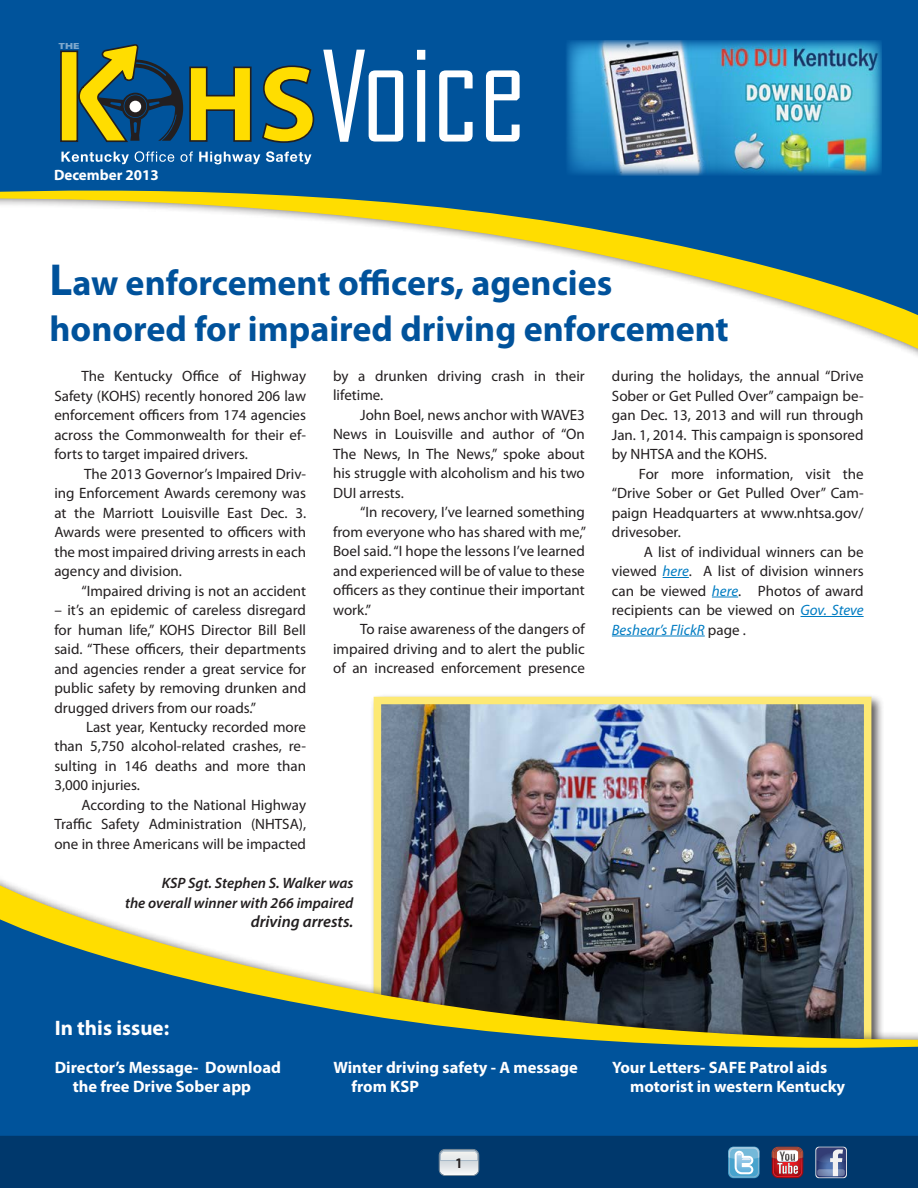
<style>
.page{position:relative;width:918px;height:1188px;background:#fff}
.page>*{position:absolute;margin:0;border:0;box-sizing:border-box;transform-origin:0 0}
.t1{font:700 36px/46.5px "Myriad Pro";color:#00529b}
.t2{font:700 21px "Myriad Pro";color:#fff}
.t3{font:700 16.5px/19.5px "Myriad Pro";color:#fff}
.t4{font:italic 600 16.5px "Myriad Pro";color:#231f20}
.t5{font:15px/19.5px "Myriad Pro";color:#231f20;text-align:justify}
.t6{font:italic 600 15px/19.5px "Myriad Pro";color:#231f20;text-align:right}
.t7{font:700 15px "Myriad Pro";color:#fff}
.t8{font:700 condensed 14.7px "Myriad Pro";color:#231f20}
.t9{font:900 semi-expanded 9.3px "Myriad Pro";color:#fff;scale:1.15 1}
.s1{font-size:45px}
.s2{font-style:italic;color:#007cc2}
</style>
<div class="page">
<div style="left:0;top:0;width:918px;height:1188px;background:#231f20;opacity:.75"></div>
<svg style="left:0;top:323px;width:918px;height:34px"></svg>
<svg style="left:0;top:0;width:918px;height:323px;fill:#00539b"></svg>
<img style="left:0;top:881px;width:918px;height:34px">
<svg style="left:0;top:915px;width:918px;height:221px;background:#3d687e"></svg>
<svg style="left:323px;top:50px;width:80px;height:92px"></svg>
<svg style="left:417px;top:50px;width:8px;height:92px"></svg>
<svg style="left:439px;top:70px;width:34px;height:72px"></svg>
<svg style="left:486px;top:70px;width:34px;height:72px"></svg>
<svg style="left:61px;top:152px;width:68px;height:12px"></svg>
<svg style="left:135px;top:151px;width:39px;height:11px"></svg>
<svg style="left:180px;top:152px;width:13px;height:10px"></svg>
<svg style="left:199px;top:152px;width:61px;height:12px"></svg>
<svg style="left:266px;top:151px;width:45px;height:13px"></svg>
<svg style="left:59px;top:43px;width:256px;height:101px;background:#53755a"></svg>
<svg style="left:663px;top:577px;width:26px;height:1px"></svg>
<svg style="left:712px;top:597px;width:26px;height:1px"></svg>
<hr style="left:801px;top:616px;width:63px;height:1px;background:#007cc2">
<hr style="left:612px;top:636px;width:93px;height:1px;background:#007cc2">
<div style="left:0;top:1136px;width:918px;height:52px;background:#00386c"></div>
<img style="left:566px;top:41px;width:316px;height:135px">
<svg style="left:439px;top:1149px;width:40px;height:27px"></svg>
<img style="left:440px;top:1156px;width:38px;height:5px">
<img style="left:440px;top:1151px;width:38px;height:5px">
<svg style="left:815px;top:1147px;width:32px;height:31px"></svg>
<svg style="left:816px;top:1147px;width:30px;height:30px"></svg>
<svg style="left:817px;top:1169px;width:28px;height:7px"></svg>
<svg style="left:772px;top:1147px;width:31px;height:31px"></svg>
<svg style="left:728px;top:1147px;width:32px;height:31px"></svg>
<svg style="left:728px;top:1147px;width:32px;height:30px"></svg>
<p class="t9" style="left:59px;top:41px;width:20px">THE</p>
<p class="t7" style="left:54px;top:166px;width:106px">December 2013</p>
<h1 class="t1" style="left:49px;top:260px;width:681px"><span class="s1">L</span>aw enforcement officers, agencies honored for impaired driving enforcement</h1>
<p class="t5" style="left:54px;top:367px;width:253px;text-indent:27px">The Kentucky Office of Highway Safety (KOHS) recently honored 206 law enforcement officers from 174 agencies across the Commonwealth for their ef&shy;forts to target impaired drivers.</p>
<p class="t5" style="left:54px;top:464px;width:253px;text-indent:30px">The 2013 Governor’s Impaired Driv&shy;ing Enforcement Awards ceremony was at the Marriott Louisville East Dec. 3.<br>Awards were presented to officers with the most impaired driving arrests in each agency and division.</p>
<p class="t5" style="left:81px;top:581px;width:226px">“Impaired driving is not an accident</p>
<p class="t5" style="left:54px;top:601px;width:253px">– it’s an epidemic of careless disregard for human life,” KOHS Director Bill Bell said. “These officers, their departments and agencies render a great service for public safety by removing drunken and drugged drivers from our roads.”</p>
<p class="t5" style="left:54px;top:718px;width:253px;text-indent:32px">Last year, Kentucky recorded more than 5,750 alcohol-related crashes, re&shy;sulting in 146 deaths and more than 3,000 injuries.</p>
<p class="t5" style="left:54px;top:796px;width:253px;text-indent:27px">According to the National Highway Traffic Safety Administration (NHTSA), one in three Americans will be impacted</p>
<p class="t5" style="left:333px;top:367px;width:253px">by a drunken driving crash in their lifetime.</p>
<p class="t5" style="left:333px;top:406px;width:253px;text-indent:27px">John Boel, news anchor with WAVE3<br>News in Louisville and author of “On The News, In The News,” spoke about his struggle with alcoholism and his two DUI arrests.</p>
<p class="t5" style="left:333px;top:503px;width:255px;text-indent:27px">“In recovery, I’ve learned something from everyone who has shared with me,” Boel said. “I hope the lessons I’ve learned and experienced will be of value to these officers as they continue their important work.”</p>
<p class="t5" style="left:333px;top:620px;width:253px;text-indent:27px">To raise awareness of the dangers of impaired driving and to alert the public of an increased enforcement presence</p>
<p class="t6" style="left:125px;top:873px;width:230px">KSP Sgt. Stephen S. Walker was<br>the overall winner with 266 impaired</p>
<p class="t4" style="left:251px;top:911px;width:104px">driving arrests.</p>
<p class="t5" style="left:612px;top:367px;width:253px">during the holidays, the annual “Drive Sober or Get Pulled Over” campaign be&shy;gan Dec. 13, 2013 and will run through Jan. 1, 2014. This campaign is sponsored by NHTSA and the KOHS.</p>
<p class="t5" style="left:612px;top:464px;width:253px;text-indent:27px">For more information, visit the “Drive Sober or Get Pulled Over” Cam&shy;paign Headquarters at www.nhtsa.gov/ drivesober.</p>
<p class="t5" style="left:612px;top:542px;width:253px;text-indent:32px">A list of individual winners can be viewed <span class="s2">here</span>. A list of division winners can be viewed <span class="s2">here</span>. Photos of award recipients can be viewed on <span class="s2">Gov. Steve Beshear’s FlickR</span> page .</p>
<h2 class="t2" style="left:55px;top:1016px;width:116px">In this issue:</h2>
<p class="t3" style="left:73px;top:1058px;width:210px;text-indent:-18px">Director’s Message- Download the free Drive Sober app</p>
<p class="t3" style="left:352px;top:1058px;width:228px;text-indent:-18px">Winter driving safety - A message from KSP</p>
<p class="t3" style="left:630px;top:1058px;width:216px;text-indent:-18px">Your Letters- SAFE Patrol aids motorist in western Kentucky</p>
<p class="t8" style="left:456px;top:1155px;width:8px">1</p>
</div>
